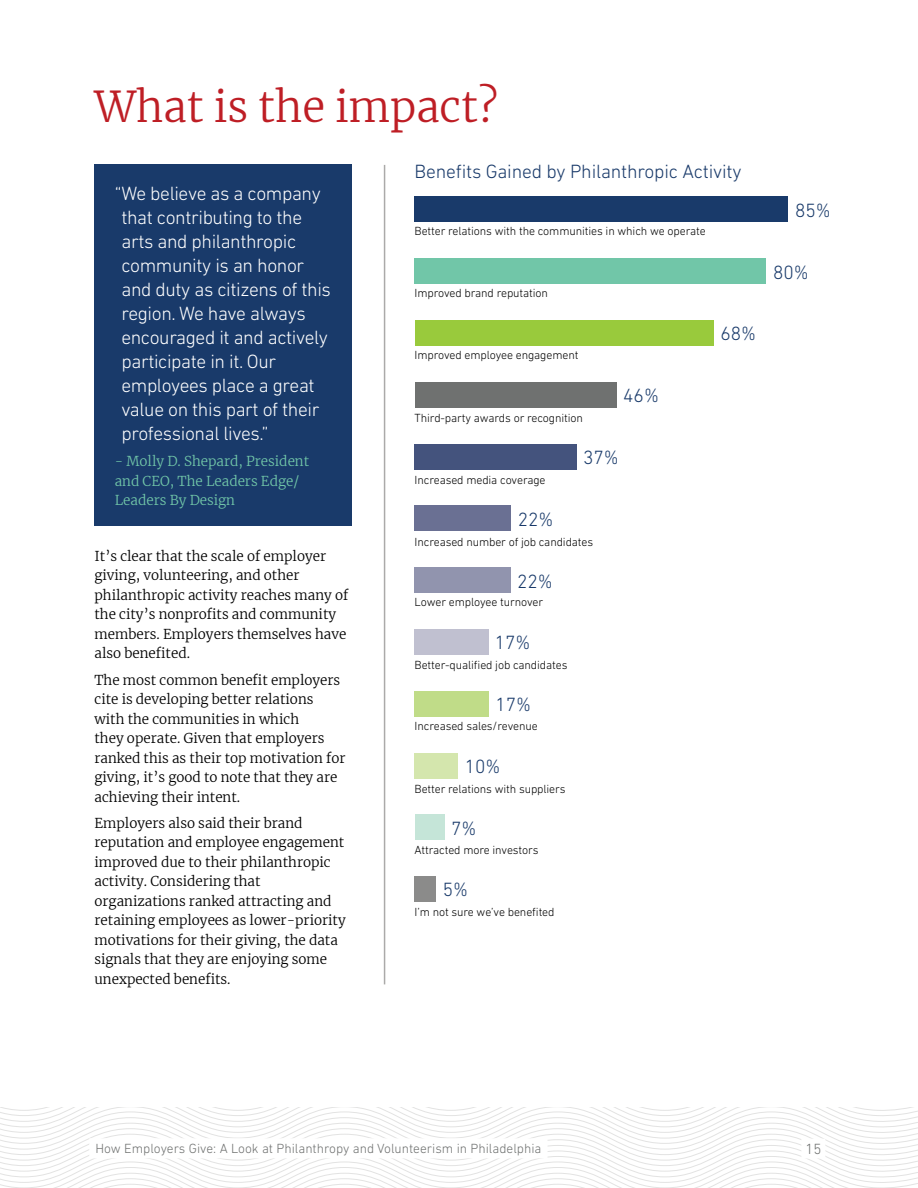
<style>
.page{position:relative;width:918px;height:1188px;background:#fff}
.page>*{position:absolute;margin:0;border:0;box-sizing:border-box;transform-origin:0 0}
.t1{font:300 42px "Merriweather";color:#be1e25}
.t2{font:300 19.5px/24px "DIN Next LT Pro";letter-spacing:-.02em;color:#fff}
.t3{font:300 19.5px "DIN Next LT Pro";letter-spacing:-.01em;color:#193a6a}
.t4{font:300 15px "DIN Next LT Pro";color:#6f7170}
.t5{font:300 13.5px/19.5px "Merriweather";color:#000}
.t6{font:300 13.5px "DIN Next LT Pro";color:#6f7170}
.t7{font:300 13.5px/19.5px "Merriweather";color:#71c6a8}
.t8{font:300 12px "DIN Next LT Pro";letter-spacing:-.01em;color:#000}
</style>
<div class="page">
<div style="left:94px;top:165px;width:258px;height:361px;background:#193a6a"></div>
<div style="left:415px;top:197px;width:373px;height:25px;background:#193a6a"></div>
<div style="left:415px;top:258px;width:351px;height:26px;background:#71c6a8"></div>
<div style="left:415px;top:320px;width:298px;height:26px;background:#99ca3c"></div>
<div style="left:415px;top:382px;width:201px;height:26px;background:#6f7170"></div>
<div style="left:415px;top:444px;width:162px;height:25px;background:#44537d"></div>
<div style="left:415px;top:506px;width:96px;height:25px;background:#6a7093"></div>
<div style="left:415px;top:567px;width:96px;height:26px;background:#9194ae"></div>
<div style="left:415px;top:629px;width:74px;height:26px;background:#c0c0d0"></div>
<div style="left:415px;top:691px;width:74px;height:26px;background:#c0dc88"></div>
<div style="left:415px;top:753px;width:43px;height:25px;background:#d4e6ad"></div>
<div style="left:415px;top:815px;width:30px;height:25px;background:#c5e5d8"></div>
<div style="left:415px;top:877px;width:21px;height:25px;background:#8b8b8a"></div>
<hr style="left:384px;top:165px;width:1px;height:819px;background:#abaaa9">
<svg style="left:0;top:1107px;width:918px;height:81px"></svg>
<div style="left:802px;top:1139px;width:23px;height:19px;background:#fff"></div>
<div style="left:90px;top:1139px;width:457px;height:19px;background:#fff"></div>
<h1 class="t1" style="left:94px;top:78px;width:405px">What is the impact?</h1>
<p class="t2" style="left:121px;top:181px;width:211px;text-indent:-7px">“We believe as a company that contributing to the arts and philanthropic community is an honor and duty as citizens of this region. We have always encouraged it and actively participate in it. Our employees place a great value on this part of their professional lives.”</p>
<p class="t7" style="left:115px;top:451px;width:196px">- Molly D. Shepard, President and CEO, The Leaders Edge/<br>Leaders By Design</p>
<p class="t5" style="left:94px;top:546px;width:255px">It’s clear that the scale of employer giving, volunteering, and other philanthropic activity reaches many of the city’s nonprofits and community members. Employers themselves have also benefited.</p>
<p class="t5" style="left:94px;top:670px;width:253px">The most common benefit employers cite is developing better relations with the communities in which<br>they operate. Given that employers ranked this as their top motivation for giving, it’s good to note that they are achieving their intent.</p>
<p class="t5" style="left:94px;top:813px;width:253px">Employers also said their brand reputation and employee engagement improved due to their philanthropic activity. Considering that organizations ranked attracting and retaining employees as lower-priority motivations for their giving, the data signals that they are enjoying some unexpected benefits.</p>
<h2 class="t3" style="left:415px;top:160px;width:328px">Benefits Gained by Philanthropic Activity</h2>
<p class="t8" style="left:415px;top:224px;width:293px">Better relations with the communities in which we operate</p>
<p class="t8" style="left:415px;top:286px;width:135px">Improved brand reputation</p>
<p class="t8" style="left:415px;top:348px;width:165px">Improved employee engagement</p>
<p class="t8" style="left:415px;top:411px;width:170px">Third-party awards or recognition</p>
<h2 class="t3" style="left:623px;top:384px;width:37px">46%</h2>
<p class="t8" style="left:415px;top:473px;width:132px">Increased media coverage</p>
<h2 class="t3" style="left:518px;top:508px;width:37px">22%</h2>
<h2 class="t3" style="left:583px;top:446px;width:37px">37%</h2>
<p class="t8" style="left:415px;top:535px;width:180px">Increased number of job candidates</p>
<h2 class="t3" style="left:517px;top:570px;width:37px">22%</h2>
<p class="t8" style="left:415px;top:595px;width:130px">Lower employee turnover</p>
<h2 class="t3" style="left:495px;top:632px;width:37px">17%</h2>
<p class="t8" style="left:415px;top:658px;width:154px">Better-qualified job candidates</p>
<h2 class="t3" style="left:495px;top:693px;width:37px">17%</h2>
<p class="t8" style="left:415px;top:719px;width:125px">Increased sales/revenue</p>
<h2 class="t3" style="left:465px;top:755px;width:37px">10%</h2>
<p class="t8" style="left:415px;top:782px;width:152px">Better relations with suppliers</p>
<h2 class="t3" style="left:451px;top:817px;width:27px">7%</h2>
<p class="t8" style="left:415px;top:844px;width:125px">Attracted more investors</p>
<h2 class="t3" style="left:443px;top:879px;width:27px">5%</h2>
<p class="t8" style="left:415px;top:906px;width:141px">I’m not sure we’ve benefited</p>
<h2 class="t3" style="left:721px;top:323px;width:37px">68%</h2>
<h2 class="t3" style="left:795px;top:199px;width:37px">85%</h2>
<h2 class="t3" style="left:773px;top:261px;width:37px">80%</h2>
<p class="t6" style="left:95px;top:1141px;width:448px">How Employers Give: A Look at Philanthropy and Volunteerism in Philadelphia</p>
<p class="t4" style="left:805px;top:1140px;width:17px">15</p>
</div>
